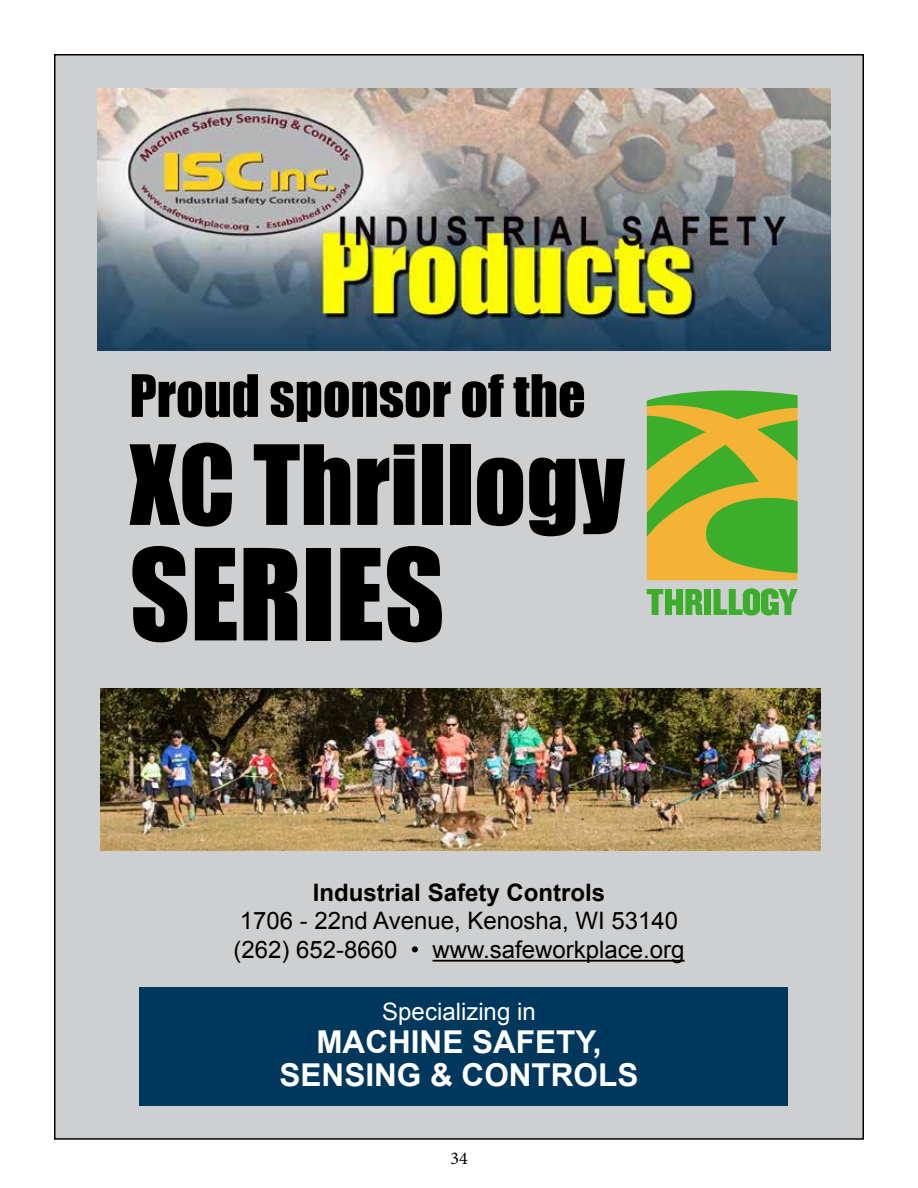
<style>
.page{position:relative;width:918px;height:1188px;background:#fff}
.page>*{position:absolute;margin:0;border:0;box-sizing:border-box;transform-origin:0 0}
.t1{font:117px "Impact";color:#000}
.t2{font:102px "Impact";color:#000}
.t3{font:54px "Impact";color:#000}
.t4{font:700 31.5px/33px "Arial";color:#fff;text-align:center}
.t5{font:24px/28.8px "Arial";color:#000}
.t6{font:700 24px "Arial";color:#000}
.t7{font:24px "Arial";color:#fff}
.t8{font:18px "Minion Pro";color:#000}
</style>
<div class="page">
<div style="left:55px;top:55px;width:808px;height:1084px;background:#cdcfd0"></div>
<div style="left:139px;top:987px;width:649px;height:119px;background:#00375d"></div>
<img style="left:97px;top:89px;width:734px;height:262px">
<hr style="left:433px;top:960px;width:252px;height:2px;background:#000">
<img style="left:101px;top:689px;width:720px;height:162px">
<svg style="left:647px;top:390px;width:151px;height:190px;background:#9bb132"></svg>
<svg style="left:714px;top:588px;width:84px;height:28px"></svg>
<div style="left:704px;top:589px;width:7px;height:26px;background:#3dae2b"></div>
<svg style="left:647px;top:589px;width:56px;height:26px"></svg>
<h3 class="t3" style="left:130px;top:354px;width:458px">Proud sponsor of the</h3>
<h2 class="t2" style="left:130px;top:406px;width:497px">XC Thrillogy</h2>
<h1 class="t1" style="left:130px;top:504px;width:317px">SERIES</h1>
<p class="t6" style="left:313px;top:876px;width:294px">Industrial Safety Controls</p>
<p class="t5" style="left:233px;top:907px;width:453px">1706 - 22nd Avenue, Kenosha, WI 53140 (262) 652-8660 • www.safeworkplace.org</p>
<p class="t7" style="left:382px;top:996px;width:155px">Specializing in</p>
<h3 class="t4" style="left:280px;top:1026px;width:360px">MACHINE SAFETY,<br>SENSING &amp; CONTROLS</h3>
<p class="t8" style="left:450px;top:1146px;width:19px">34</p>
</div>
